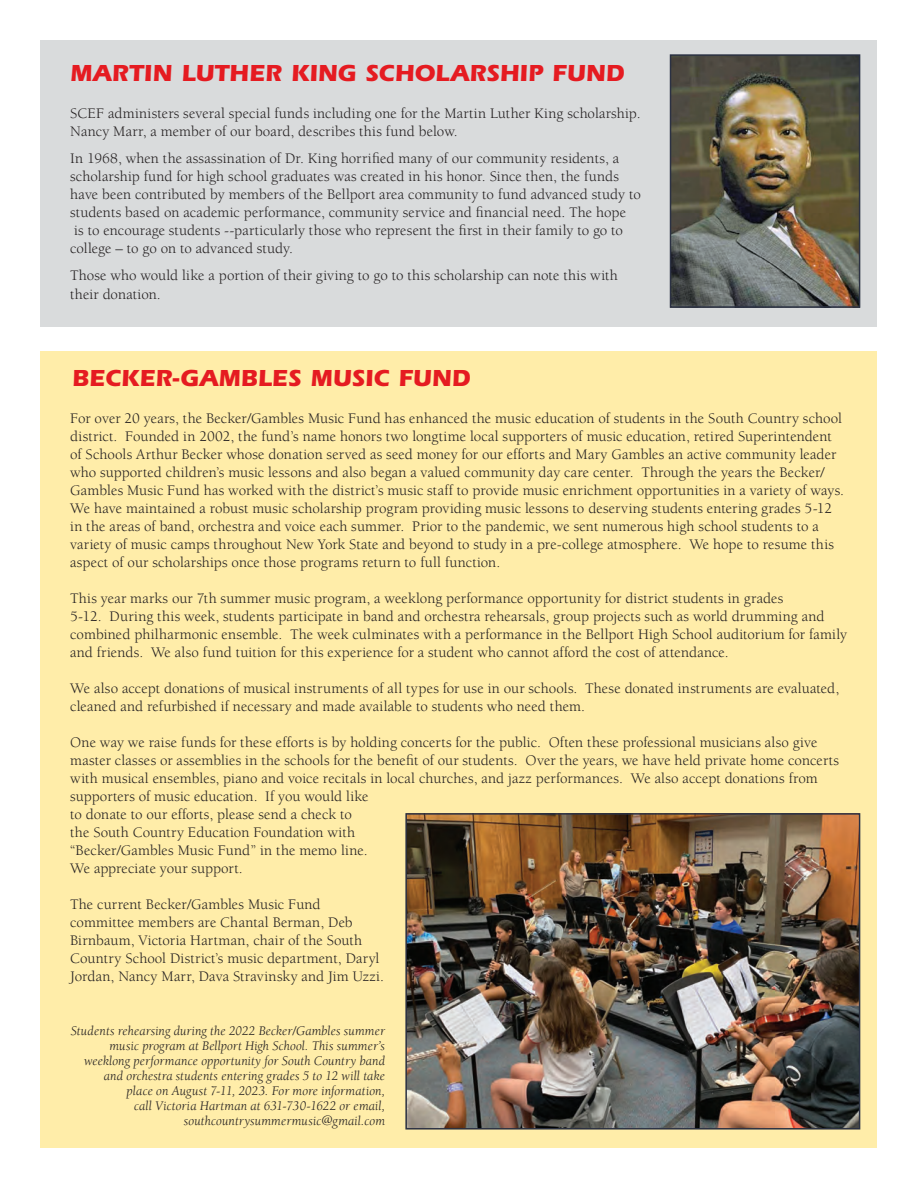
<style>
.page{position:relative;width:918px;height:1188px;background:#fff}
.page>*{position:absolute;margin:0;border:0;box-sizing:border-box;transform-origin:0 0}
.t1{font:700 24px "ITC Eras Std";color:#e51b21}
.t2{font:15px/18px "Berkeley Std";letter-spacing:.005em;color:#231f20}
.t3{font:italic 13.5px/15px "Berkeley Std";letter-spacing:.005em;color:#231f20;text-align:right}
</style>
<div class="page">
<div style="left:40px;top:351px;width:838px;height:797px;background:#ffeda9"></div>
<div style="left:40px;top:40px;width:838px;height:287px;background:#d9dbdc"></div>
<img style="left:673px;top:57px;width:184px;height:248px">
<div style="left:670px;top:54px;width:190px;height:254px;border:2px solid #2b3143"></div>
<img style="left:408px;top:816px;width:449px;height:311px">
<div style="left:405px;top:813px;width:455px;height:317px;border:2px solid #2b3143"></div>
<h1 class="t1" style="left:70px;top:60px;width:556px">MARTIN LUTHER KING SCHOLARSHIP FUND</h1>
<p class="t2" style="left:70px;top:104px;width:572px">SCEF administers several special funds including one for the Martin Luther King scholarship.<br>Nancy Marr, a member of our board, describes this fund below.</p>
<p class="t2" style="left:70px;top:149px;width:572px">In 1968, when the assassination of Dr. King horrified many of our community residents, a scholarship fund for high school graduates was created in his honor. Since then, the funds have been contributed by members of the Bellport area community to fund advanced study to students based on academic performance, community service and financial need. The hope<br>is to encourage students --particularly those who represent the first in their family to go to college – to go on to advanced study.</p>
<p class="t2" style="left:70px;top:265px;width:549px;line-height:19.5px">Those who would like a portion of their giving to go to this scholarship can note this with their donation.</p>
<h1 class="t1" style="left:72px;top:365px;width:400px">BECKER-GAMBLES MUSIC FUND</h1>
<p class="t2" style="left:70px;top:410px;width:776px">For over 20 years, the Becker/Gambles Music Fund has enhanced the music education of students in the South Country school district. Founded in 2002, the fund’s name honors two longtime local supporters of music education, retired Superintendent of Schools Arthur Becker whose donation served as seed money for our efforts and Mary Gambles an active community leader who supported children’s music lessons and also began a valued community day care center. Through the years the Becker/ Gambles Music Fund has worked with the district’s music staff to provide music enrichment opportunities in a variety of ways.<br>We have maintained a robust music scholarship program providing music lessons to deserving students entering grades 5-12 in the areas of band, orchestra and voice each summer. Prior to the pandemic, we sent numerous high school students to a variety of music camps throughout New York State and beyond to study in a pre-college atmosphere. We hope to resume this aspect of our scholarships once those programs return to full function.</p>
<p class="t2" style="left:70px;top:590px;width:779px">This year marks our 7th summer music program, a weeklong performance opportunity for district students in grades<br>5-12. During this week, students participate in band and orchestra rehearsals, group projects such as world drumming and combined philharmonic ensemble. The week culminates with a performance in the Bellport High School auditorium for family and friends. We also fund tuition for this experience for a student who cannot afford the cost of attendance.</p>
<p class="t2" style="left:70px;top:680px;width:771px">We also accept donations of musical instruments of all types for use in our schools. These donated instruments are evaluated, cleaned and refurbished if necessary and made available to students who need them.</p>
<p class="t2" style="left:70px;top:734px;width:770px">One way we raise funds for these efforts is by holding concerts for the public. Often these professional musicians also give master classes or assemblies in the schools for the benefit of our students. Over the years, we have held private home concerts with musical ensembles, piano and voice recitals in local churches, and jazz performances. We also accept donations from supporters of music education. If you would like<br>to donate to our efforts, please send a check to<br>the South Country Education Foundation with<br>“Becker/Gambles Music Fund” in the memo line.<br>We appreciate your support.</p>
<p class="t2" style="left:70px;top:896px;width:315px">The current Becker/Gambles Music Fund committee members are Chantal Berman, Deb Birnbaum, Victoria Hartman, chair of the South Country School District’s music department, Daryl Jordan, Nancy Marr, Dava Stravinsky and Jim Uzzi.</p>
<p class="t3" style="left:71px;top:1023px;width:316px">Students rehearsing during the 2022 Becker/Gambles summer music program at Bellport High School. This summer’s weeklong performance opportunity for South Country band and orchestra students entering grades 5 to 12 will take<br>place on August 7-11, 2023. For more information,<br>call Victoria Hartman at 631-730-1622 or email, southcountrysummermusic@gmail.com</p>
</div>
